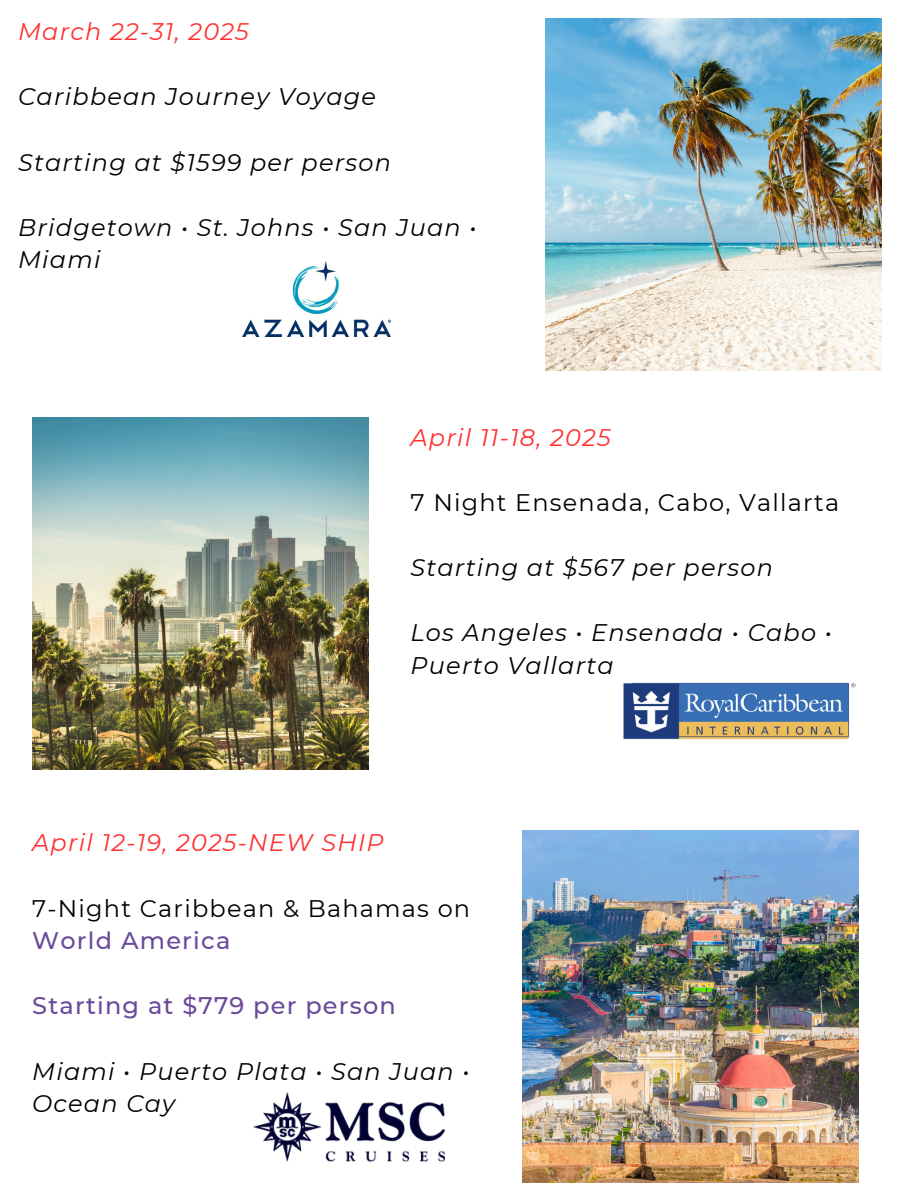
<style>
.page{position:relative;width:918px;height:1188px;background:#fff}
.page>*{position:absolute;margin:0;border:0;box-sizing:border-box;transform-origin:0 0}
.t1{font:italic 24px/32.7px "Montserrat";letter-spacing:.05em;color:#000}
.t2{font:24px/32.7px "Montserrat";letter-spacing:.05em;color:#000}
.t3{font:italic 24px "Montserrat";letter-spacing:.05em;color:#ff3131}
.t4{font:500 24px "Montserrat";letter-spacing:.05em;color:#6b4a9a}
.s1{font-weight:500;color:#6b4a9a}
</style>
<div class="page">
<img style="left:545px;top:19px;width:336px;height:352px">
<img style="left:522px;top:830px;width:337px;height:352px">
<img style="left:32px;top:418px;width:337px;height:352px">
<img style="left:254px;top:1092px;width:191px;height:69px">
<img style="left:243px;top:261px;width:147px;height:76px">
<img style="left:623px;top:682px;width:233px;height:58px">
<p class="t3" style="left:18px;top:17px;width:232px">March 22-31, 2025</p>
<p class="t1" style="left:18px;top:80px;width:359px">Caribbean Journey Voyage</p>
<p class="t1" style="left:18px;top:146px;width:374px">Starting at $1599 per person</p>
<p class="t1" style="left:18px;top:211px;width:460px">Bridgetown • St. Johns • San Juan •<br>Miami</p>
<p class="t3" style="left:411px;top:422px;width:202px">April 11-18, 2025</p>
<p class="t2" style="left:411px;top:486px;width:430px">7 Night Ensenada, Cabo, Vallarta</p>
<p class="t1" style="left:411px;top:551px;width:364px">Starting at $567 per person</p>
<p class="t1" style="left:411px;top:616px;width:423px">Los Angeles • Ensenada • Cabo •<br>Puerto Vallarta</p>
<p class="t3" style="left:32px;top:828px;width:353px">April 12-19, 2025-NEW SHIP</p>
<p class="t2" style="left:32px;top:892px;width:439px">7-Night Caribbean &amp; Bahamas on<br><span class="s1">World America</span></p>
<p class="t4" style="left:32px;top:991px;width:365px">Starting at $779 per person</p>
<p class="t1" style="left:32px;top:1055px;width:439px">Miami • Puerto Plata • San Juan •<br>Ocean Cay</p>
</div>
